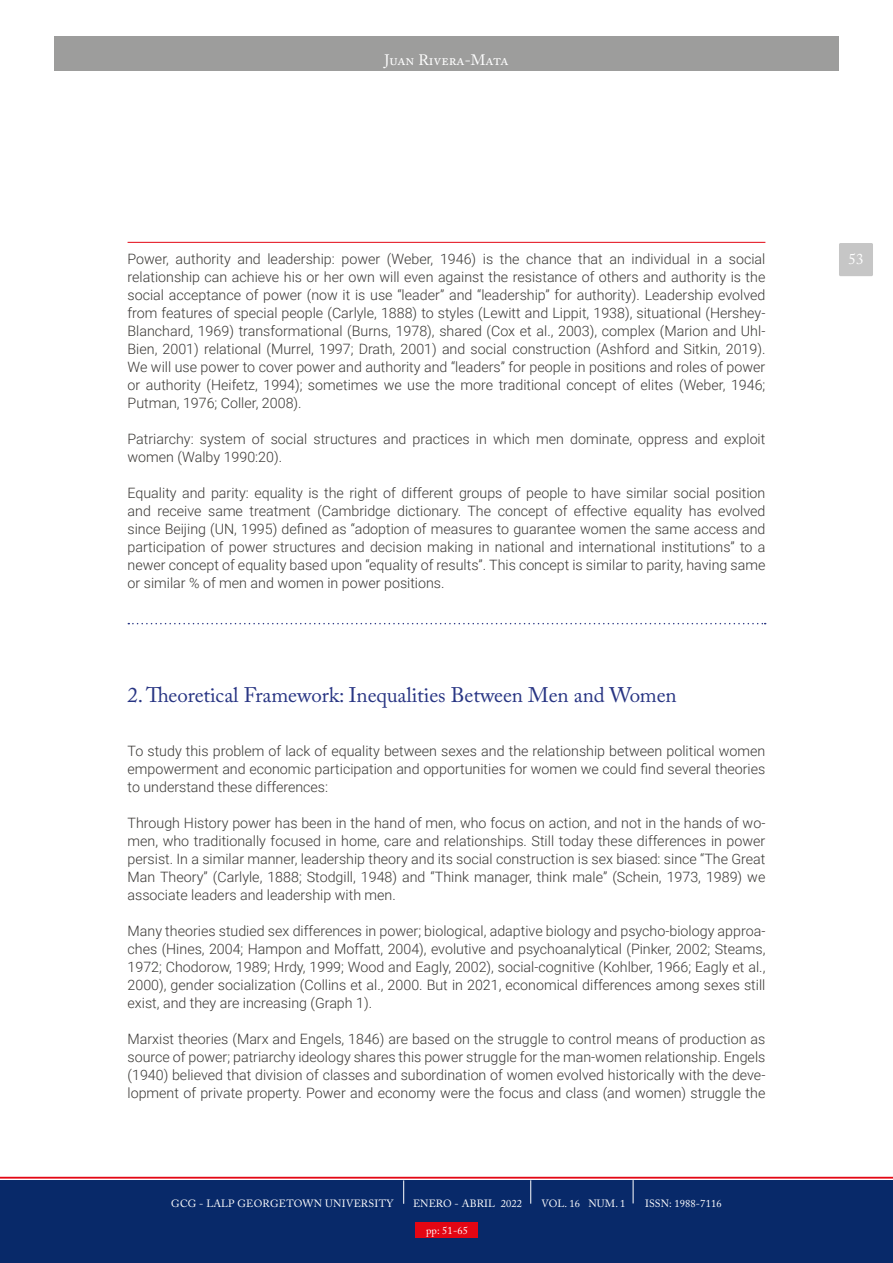
<style>
.page{position:relative;width:893px;height:1263px;background:#fff}
.page>*{position:absolute;margin:0;border:0;box-sizing:border-box;transform-origin:0 0}
.t1{font:21px "Adobe Caslon Pro";letter-spacing:-.005em;color:#283583}
.t2{font:15px "Adobe Caslon Pro";color:#fff}
.t3{font:300 14.25px/18px "Roboto";color:#3a3835;text-align:justify}
.t4{font:10.5px "Adobe Caslon Pro";letter-spacing:.01em;color:#fff}
</style>
<div class="page">
<div style="left:54px;top:37px;width:785px;height:34px;background:#9d9d9c"></div>
<div style="left:0;top:1180px;width:893px;height:83px;background:#082969"></div>
<div style="left:839px;top:243px;width:34px;height:33px;background:#c6c6c6;border-radius:2px"></div>
<hr style="left:128px;top:242px;width:637px;height:1px;background:#e30613">
<svg style="left:0;top:1177px;width:893px;height:27px"></svg>
<svg style="left:128px;top:623px;width:638px;height:1px"></svg>
<div style="left:416px;top:1222px;width:62px;height:15px;background:#e30613"></div>
<p class="t2" style="left:384px;top:51px;width:126px">Juan Rivera-Mata</p>
<p class="t3" style="left:128px;top:250px;width:639px">Power, authority and leadership: power (Weber, 1946) is the chance that an individual in a social relationship can achieve his or her own will even against the resistance of others and authority is the social acceptance of power (now it is use “leader” and “leadership” for authority). Leadership evolved from features of special people (Carlyle, 1888) to styles (Lewitt and Lippit, 1938), situational (Hershey-Blanchard, 1969) transformational (Burns, 1978), shared (Cox et al., 2003), complex (Marion and Uhl-Bien, 2001) relational (Murrel, 1997; Drath, 2001) and social construction (Ashford and Sitkin, 2019).<br>We will use power to cover power and authority and “leaders” for people in positions and roles of power or authority (Heifetz, 1994); sometimes we use the more traditional concept of elites (Weber, 1946; Putman, 1976; Coller, 2008).</p>
<p class="t3" style="left:128px;top:430px;width:639px">Patriarchy: system of social structures and practices in which men dominate, oppress and exploit women (Walby 1990:20).</p>
<p class="t3" style="left:128px;top:484px;width:639px">Equality and parity: equality is the right of different groups of people to have similar social position and receive same treatment (Cambridge dictionary. The concept of effective equality has evolved since Beijing (UN, 1995) defined as “adoption of measures to guarantee women the same access and participation of power structures and decision making in national and international institutions” to a newer concept of equality based upon “equality of results”. This concept is similar to parity, having same or similar % of men and women in power positions.</p>
<h1 class="t1" style="left:128px;top:683px;width:551px">2. Theoretical Framework: Inequalities Between Men and Women</h1>
<p class="t3" style="left:128px;top:742px;width:639px">To study this problem of lack of equality between sexes and the relationship between political women empowerment and economic participation and opportunities for women we could find several theories to understand these differences:</p>
<p class="t3" style="left:128px;top:814px;width:639px">Through History power has been in the hand of men, who focus on action, and not in the hands of wo&shy;men, who traditionally focused in home, care and relationships. Still today these differences in power persist. In a similar manner, leadership theory and its social construction is sex biased: since “The Great Man Theory” (Carlyle, 1888; Stodgill, 1948) and “Think manager, think male” (Schein, 1973, 1989) we associate leaders and leadership with men.</p>
<p class="t3" style="left:128px;top:922px;width:639px">Many theories studied sex differences in power; biological, adaptive biology and psycho-biology approa&shy;ches (Hines, 2004; Hampon and Moffatt, 2004), evolutive and psychoanalytical (Pinker, 2002; Steams, 1972; Chodorow, 1989; Hrdy, 1999; Wood and Eagly, 2002), social-cognitive (Kohlber, 1966; Eagly et al., 2000), gender socialization (Collins et al., 2000. But in 2021, economical differences among sexes still exist, and they are increasing (Graph 1).</p>
<p class="t3" style="left:128px;top:1030px;width:639px">Marxist theories (Marx and Engels, 1846) are based on the struggle to control means of production as source of power; patriarchy ideology shares this power struggle for the man-women relationship. Engels (1940) believed that division of classes and subordination of women evolved historically with the deve&shy;lopment of private property. Power and economy were the focus and class (and women) struggle the</p>
<p class="t4" style="left:171px;top:1197px;width:224px">GCG - LALP GEORGETOWN UNIVERSITY</p>
<p class="t4" style="left:413px;top:1197px;width:110px">ENERO - ABRIL 2022</p>
<p class="t4" style="left:542px;top:1197px;width:85px">VOL. 16 NUM. 1</p>
<p class="t4" style="left:645px;top:1197px;width:78px">ISSN: 1988-7116</p>
<p class="t4" style="left:426px;top:1224px;width:43px">pp: 51-65</p>
<p class="t2" style="left:848px;top:250px;width:16px">53</p>
</div>
